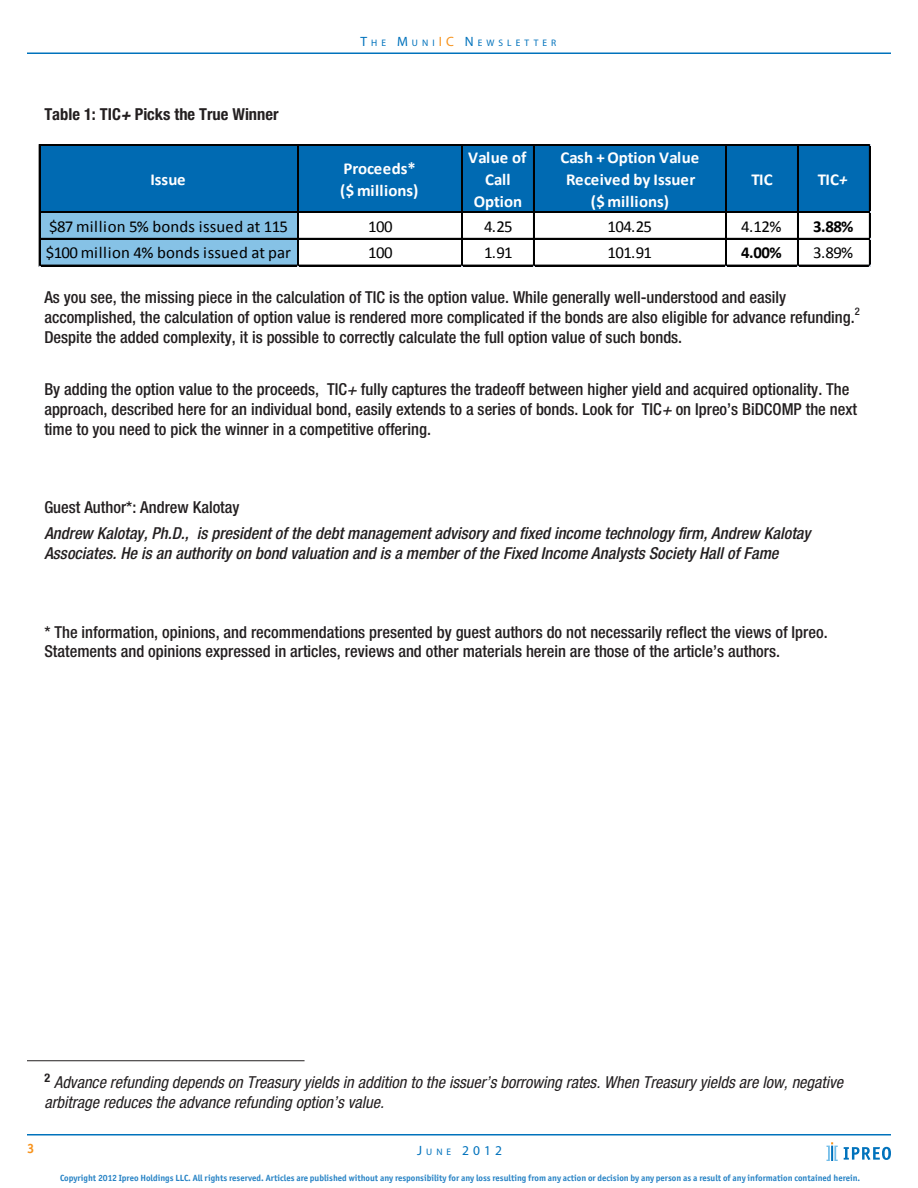
<style>
.page{position:relative;width:918px;height:1188px;background:#fff}
.page>*{position:absolute;margin:0;border:0;box-sizing:border-box;transform-origin:0 0}
.t1{font:16.65px "Calibri";letter-spacing:.005em;color:#000}
.t2{font:700 16.65px/22.4px "Calibri";color:#fff;text-align:center}
.t3{font:700 16.65px "Calibri";color:#000}
.paraHeader{font:500 condensed 16.5px/19.8px "Helvetica Neue LT Pro";color:#231f20}
.paraHeader-2{font:italic 500 condensed 16.5px/19.8px "Helvetica Neue LT Pro";color:#231f20}
.paraHeader-3{font:italic condensed 16.5px/19.8px "Helvetica Neue LT Pro";color:#231f20}
.paraHeader-4{font:700 condensed 16.5px "Helvetica Neue LT Pro";color:#231f20}
.t4{font:13.5px "Myriad Pro";color:#0072bc}
.t5{font:700 13.5px "Officina Sans ITC Std";color:#f7931d}
.paraHeader-5{font:500 condensed 10.5px "Helvetica Neue LT Pro";color:#231f20}
.t6{font:9.45px "Myriad Pro";letter-spacing:.43em;color:#0072bc}
.t7{font:700 9px "Officina Sans ITC Std";color:#2783c5}
.s1{font-style:italic}
.s2{font-size:13.5px}
.s3{font-size:13.5px;color:#f7931d}
.s4{font-size:9.45px}
</style>
<div class="page">
<hr style="left:27px;top:1134px;width:864px;height:2px;background:#0072bc">
<hr style="left:27px;top:52px;width:864px;height:2px;background:#0072bc">
<svg style="left:844px;top:1147px;width:47px;height:13px"></svg>
<svg style="left:826px;top:1142px;width:12px;height:19px"></svg>
<div style="left:40px;top:146px;width:831px;height:67px;background:#006ab2"></div>
<div style="left:40px;top:212px;width:259px;height:54px;background:#86c2e6"></div>
<hr style="left:40px;top:144px;width:831px;height:1px;background:#000">
<hr style="left:40px;top:145px;width:831px;height:1px;background:#000">
<hr style="left:40px;top:211px;width:831px;height:1px;background:#000">
<hr style="left:40px;top:212px;width:831px;height:1px;background:#000">
<hr style="left:40px;top:238px;width:831px;height:1px;background:#000">
<hr style="left:39px;top:145px;width:1px;height:121px;background:#000">
<hr style="left:297px;top:146px;width:1px;height:120px;background:#000">
<hr style="left:298px;top:146px;width:1px;height:120px;background:#000">
<hr style="left:461px;top:146px;width:1px;height:120px;background:#000">
<hr style="left:462px;top:146px;width:1px;height:120px;background:#000">
<hr style="left:533px;top:146px;width:2px;height:120px;background:#000">
<hr style="left:725px;top:146px;width:1px;height:120px;background:#000">
<hr style="left:726px;top:146px;width:1px;height:120px;background:#000">
<hr style="left:797px;top:146px;width:2px;height:120px;background:#000">
<hr style="left:40px;top:265px;width:831px;height:1px;background:#000">
<hr style="left:869px;top:146px;width:2px;height:120px;background:#000">
<hr style="left:27px;top:1060px;width:278px;height:1px;background:#231f20">
<p class="paraHeader-4" style="left:44px;top:104px;width:236px">Table 1: TIC<span class="s1">+</span> Picks the True Winner</p>
<p class="t2" style="left:150px;top:167px;width:37px">Issue</p>
<p class="t6" style="left:361px;top:37px;width:197px"><span class="s2">T</span>HE <span class="s2">M</span>UNI<span class="s3">IC</span> <span class="s2">N</span> EWSLETT ER</p>
<p class="t2" style="left:340px;top:156px;width:80px;text-align:left">Proceeds* ($ millions)</p>
<p class="t2" style="left:468px;top:145px;width:60px">Value of<br>Call<br>Option</p>
<p class="t2" style="left:560px;top:145px;width:140px">Cash + Option Value<br>Received by Issuer ($ millions)</p>
<p class="t2" style="left:751px;top:167px;width:23px">TIC</p>
<p class="t2" style="left:818px;top:167px;width:31px">TIC<span class="s1">+</span></p>
<p class="t1" style="left:49px;top:216px;width:240px">$87 million 5% bonds issued at 115</p>
<p class="t1" style="left:368px;top:216px;width:26px">100</p>
<p class="t1" style="left:484px;top:216px;width:30px">4.25</p>
<p class="t1" style="left:608px;top:216px;width:46px">104.25</p>
<p class="t1" style="left:741px;top:216px;width:42px">4.12%</p>
<p class="t3" style="left:813px;top:216px;width:42px">3.88%</p>
<p class="t1" style="left:46px;top:243px;width:247px">$100 million 4% bonds issued at par</p>
<p class="t1" style="left:368px;top:243px;width:26px">100</p>
<p class="t1" style="left:484px;top:243px;width:30px">1.91</p>
<p class="t1" style="left:608px;top:243px;width:46px">101.91</p>
<p class="t3" style="left:741px;top:243px;width:42px">4.00%</p>
<p class="t1" style="left:813px;top:243px;width:42px">3.89%</p>
<p class="paraHeader" style="left:44px;top:287px;width:812px">As you see, the missing piece in the calculation of TIC is the option value. While generally well-understood and easily accomplished, the calculation of option value is rendered more complicated if the bonds are also eligible for advance refunding.</p>
<p class="paraHeader-5" style="left:855px;top:305px;width:7px">2</p>
<p class="paraHeader" style="left:44px;top:327px;width:639px">Despite the added complexity, it is possible to correctly calculate the full option value of such bonds.</p>
<p class="paraHeader" style="left:44px;top:379px;width:814px">By adding the option value to the proceeds, TIC<span class="s1">+</span> fully captures the tradeoff between higher yield and acquired optionality. The approach, described here for an individual bond, easily extends to a series of bonds. Look for TIC<span class="s1">+</span> on Ipreo’s BiDCOMP the next time to you need to pick the winner in a competitive offering.</p>
<p class="paraHeader" style="left:44px;top:497px;width:197px">Guest Author*: Andrew Kalotay</p>
<p class="paraHeader-2" style="left:44px;top:524px;width:768px">Andrew Kalotay, Ph.D., is president of the debt management advisory and fixed income technology firm, Andrew Kalotay<br>Associates. He is an authority on bond valuation and is a member of the Fixed Income Analysts Society Hall of Fame</p>
<p class="paraHeader" style="left:44px;top:622px;width:785px">* The information, opinions, and recommendations presented by guest authors do not necessarily reflect the views of Ipreo.<br>Statements and opinions expressed in articles, reviews and other materials herein are those of the article’s authors.</p>
<p class="paraHeader-3" style="left:44px;top:1073px;width:800px"><sup>2</sup> Advance refunding depends on Treasury yields in addition to the issuer’s borrowing rates. When Treasury yields are low, negative arbitrage reduces the advance refunding option’s value.</p>
<p class="t5" style="left:27px;top:1141px;width:9px">3</p>
<p class="t4" style="left:417px;top:1142px;width:86px">J<span class="s4">UNE</span> 2012</p>
<p class="t7" style="left:60px;top:1172px;width:802px">Copyright 2012 Ipreo Holdings LLC. All rights reserved. Articles are published without any responsibility for any loss resulting from any action or decision by any person as a result of any information contained herein.</p>
</div>
